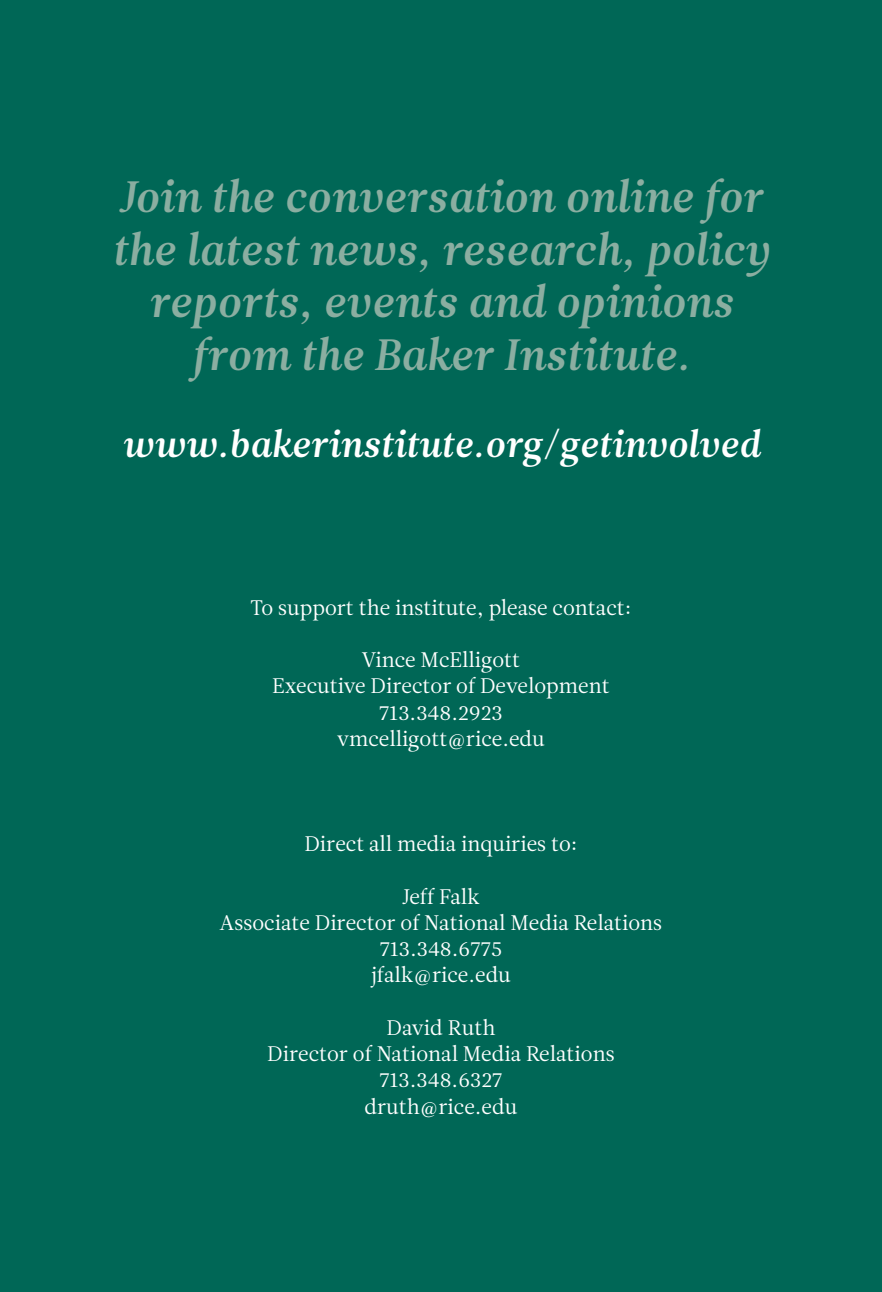
<style>
.page{position:relative;width:882px;height:1292px;background:#006756}
.page>*{position:absolute;margin:0;border:0;box-sizing:border-box;transform-origin:0 0}
.t1{font:43.75px/52.5px "Leitura News Italic 3";color:#8baea1;text-align:center}
.t2{font:36.75px "Leitura News Italic 3";color:#fff}
.t3{font:21px/26.2px "Leitura News Roman 1";color:#fff;text-align:center}
</style>
<div class="page">
<h1 class="t1" style="left:112px;top:171px;width:659px">Join the conversation online for the latest news, research, policy reports, events and opinions from the Baker Institute.</h1>
<h2 class="t2" style="left:122px;top:423px;width:639px">www.bakerinstitute.org/getinvolved</h2>
<p class="t3" style="left:250px;top:594px;width:383px">To support the institute, please contact:</p>
<p class="t3" style="left:272px;top:647px;width:339px">Vince McElligott<br>Executive Director of Development<br>713.348.2923<br>vmcelligott@rice.edu</p>
<p class="t3" style="left:304px;top:831px;width:275px">Direct all media inquiries to:</p>
<p class="t3" style="left:220px;top:883px;width:444px">Jeff Falk<br>Associate Director of National Media Relations<br>713.348.6775<br>jfalk@rice.edu</p>
<p class="t3" style="left:267px;top:1014px;width:349px">David Ruth<br>Director of National Media Relations<br>713.348.6327<br>druth@rice.edu</p>
</div>
